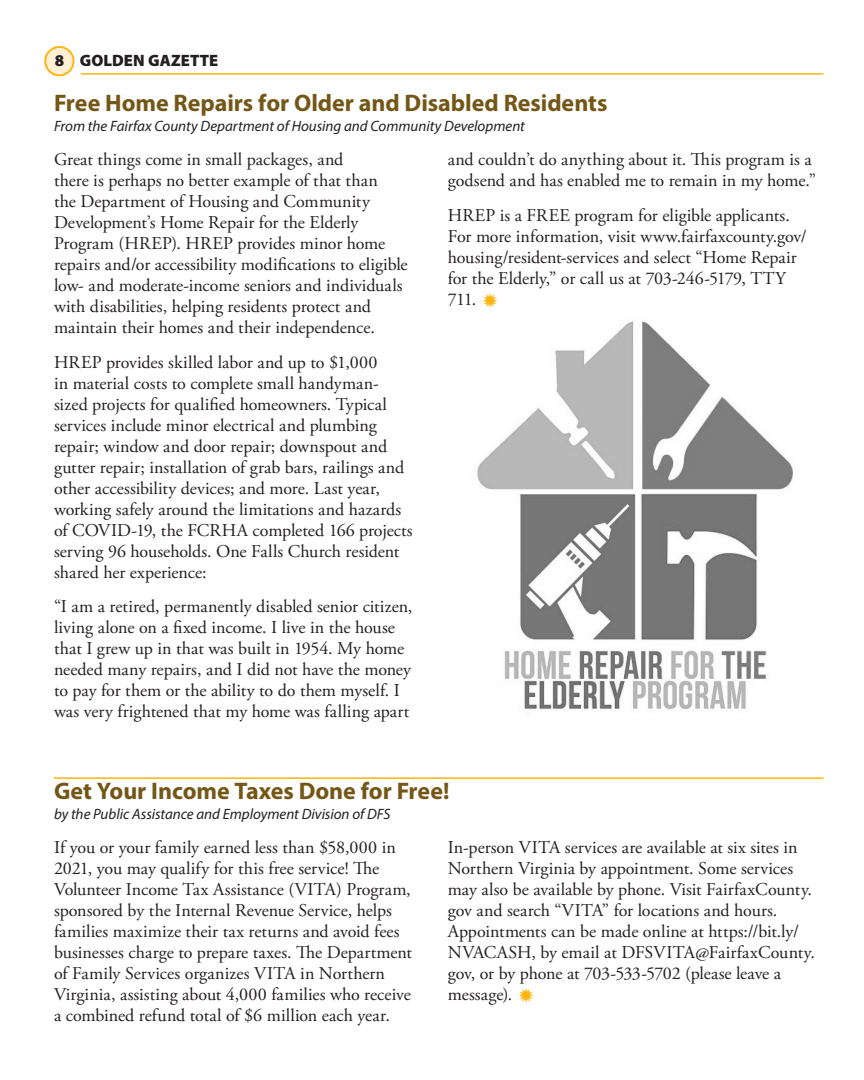
<style>
.page{position:relative;width:864px;height:1080px;background:#fff}
.page>*{position:absolute;margin:0;border:0;box-sizing:border-box;transform-origin:0 0}
.H1-Article-Head-No_R{font:700 24px "Myriad Pro";letter-spacing:-.005em;color:#745716}
.H1-Article_Head-Byli{font:700 24px "Myriad Pro";letter-spacing:-.005em;color:#745716}
.Body_Text_GG{font:18px/21px "Adobe Garamond Pro";color:#231f20}
.t1{font:900 16.5px "Myriad Pro";letter-spacing:.005em;color:#231f20}
.H1-Article-Head-No_R-2{font:italic 15px "Myriad Pro";color:#231f20}
.ByLine_GG{font:italic 15px "Myriad Pro";color:#231f20}
</style>
<div class="page">
<hr style="left:81px;top:73px;width:743px;height:2px;background:#ffb40f">
<div style="left:45px;top:47px;width:29px;height:28px;background:#ffefd5;border-radius:50%"></div>
<div style="left:44px;top:46px;width:31px;height:30px;border:2px solid #ffb40f;border-radius:50%"></div>
<hr style="left:54px;top:777px;width:770px;height:2px;background:#ffb40f">
<img style="left:477px;top:321px;width:316px;height:389px">
<p class="t1" style="left:54px;top:50px;width:166px">8 GOLDEN GAZETTE</p>
<p class="H1-Article-Head-No_R" style="left:54px;top:87px;width:555px">Free Home Repairs for Older and Disabled Residents</p>
<p class="H1-Article-Head-No_R-2" style="left:54px;top:116px;width:472px">From the Fairfax County Department of Housing and Community Development</p>
<p class="Body_Text_GG" style="left:54px;top:150px;width:355px">Great things come in small packages, and<br>there is perhaps no better example of that than<br>the Department of Housing and Community Development’s Home Repair for the Elderly Program (HREP). HREP provides minor home repairs and/or accessibility modifications to eligible low- and moderate-income seniors and individuals with disabilities, helping residents protect and maintain their homes and their independence.</p>
<p class="Body_Text_GG" style="left:54px;top:352px;width:360px">HREP provides skilled labor and up to $1,000<br>in material costs to complete small handyman&shy;sized projects for qualified homeowners. Typical services include minor electrical and plumbing repair; window and door repair; downspout and gutter repair; installation of grab bars, railings and other accessibility devices; and more. Last year, working safely around the limitations and hazards of COVID-19, the FCRHA completed 166 projects serving 96 households. One Falls Church resident shared her experience:</p>
<p class="Body_Text_GG" style="left:54px;top:597px;width:360px">“I am a retired, permanently disabled senior citizen, living alone on a fixed income. I live in the house that I grew up in that was built in 1954. My home needed many repairs, and I did not have the money to pay for them or the ability to do them myself. I was very frightened that my home was falling apart</p>
<p class="Body_Text_GG" style="left:448px;top:150px;width:370px">and couldn’t do anything about it. This program is a godsend and has enabled me to remain in my home.”</p>
<p class="Body_Text_GG" style="left:448px;top:205px;width:361px">HREP is a FREE program for eligible applicants.<br>For more information, visit www.fairfaxcounty.gov/ housing/resident-services and select “Home Repair for the Elderly,” or call us at 703-246-5179, TTY 711.</p>
<p class="H1-Article_Head-Byli" style="left:54px;top:775px;width:397px">Get Your Income Taxes Done for Free!</p>
<p class="ByLine_GG" style="left:54px;top:804px;width:338px">by the Public Assistance and Employment Division of DFS</p>
<p class="Body_Text_GG" style="left:54px;top:838px;width:360px">If you or your family earned less than $58,000 in 2021, you may qualify for this free service! The Volunteer Income Tax Assistance (VITA) Program, sponsored by the Internal Revenue Service, helps families maximize their tax returns and avoid fees businesses charge to prepare taxes. The Department of Family Services organizes VITA in Northern Virginia, assisting about 4,000 families who receive a combined refund total of $6 million each year.</p>
<p class="Body_Text_GG" style="left:448px;top:838px;width:369px">In-person VITA services are available at six sites in Northern Virginia by appointment. Some services may also be available by phone. Visit FairfaxCounty. gov and search “VITA” for locations and hours.<br>Appointments can be made online at https://bit.ly/ NVACASH, by email at DFSVITA@FairfaxCounty. gov, or by phone at 703-533-5702 (please leave a message).</p>
</div>
